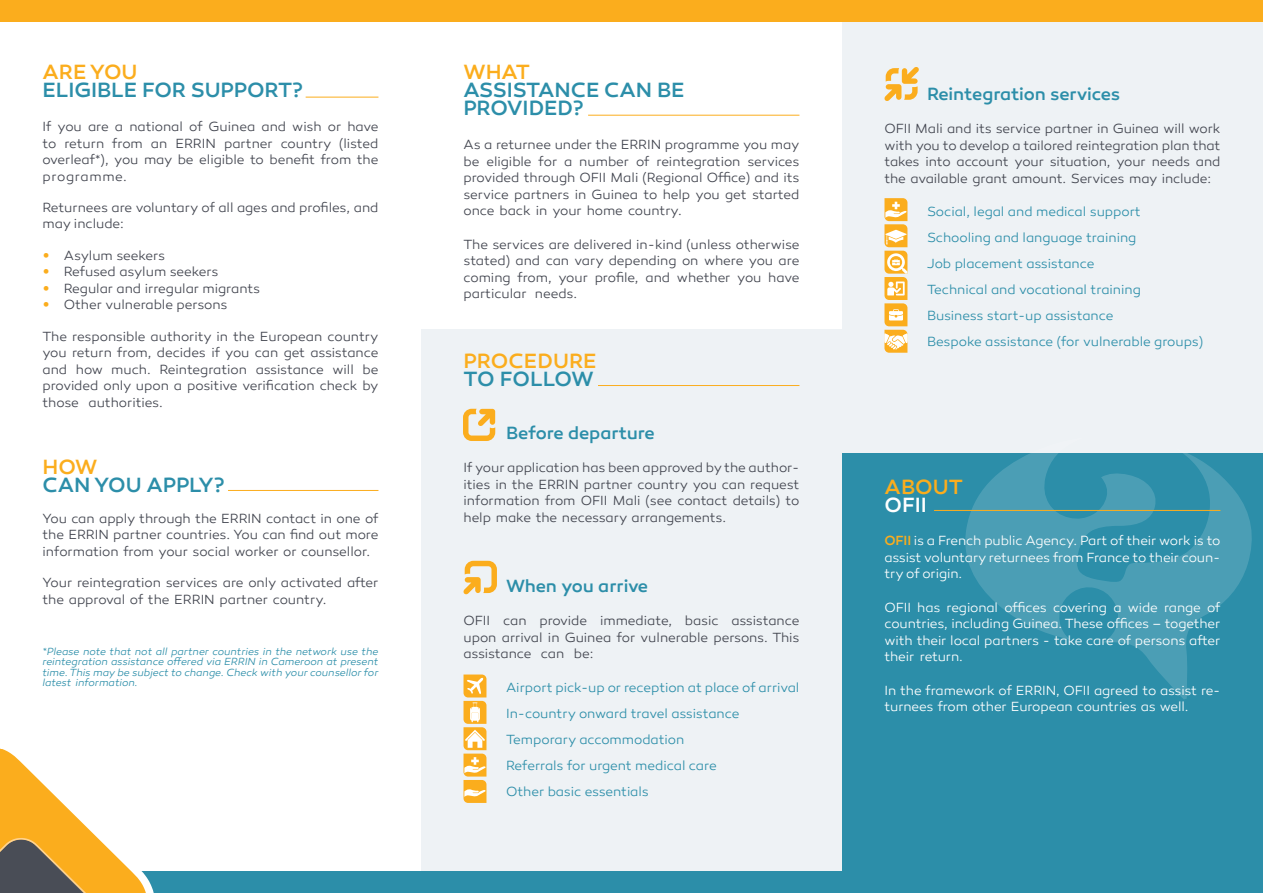
<style>
.page{position:relative;width:1263px;height:893px;background:#fff}
.page>*{position:absolute;margin:0;border:0;box-sizing:border-box;transform-origin:0 0}
.t1{font:500 21px/18px "Canaro";letter-spacing:-.01em;color:#2c8ea9}
.t2{font:500 21px "Canaro";color:#fbad1d}
.t3{font:500 21px "Canaro";color:#fff}
.t4{font:500 18px "Canaro";letter-spacing:-.005em;color:#2c8ea9}
.t5{font:300 13.5px/16.5px "Canaro W00";letter-spacing:-.005em;color:#42454f;text-align:justify}
.t6{font:300 13.5px/16.5px "Canaro W00";letter-spacing:-.01em;color:#fff;text-align:justify}
.t7{font:300 13.5px/26.1px "Canaro W00";letter-spacing:-.005em;color:#2c8ea9}
.t8{font:10.5px/10.5px "Canaro Light Italic DEMO";letter-spacing:-.005em;color:#2c8ea9;text-align:justify}
.s1{font-family:"Calibri";font-weight:400;font-size:15px;color:#fbad1d}
.s2{font-family:"Canaro";font-weight:500;color:#fbad1d}
</style>
<div class="page">
<div style="left:842px;top:17px;width:421px;height:437px;background:#eef2f5"></div>
<div style="left:421px;top:330px;width:421px;height:542px;background:#eef2f5"></div>
<div style="left:0;top:0;width:1263px;height:21px;background:#fbad1d"></div>
<hr style="left:306px;top:97px;width:72px;height:1px;background:#fbad1d">
<hr style="left:588px;top:115px;width:211px;height:1px;background:#fbad1d">
<hr style="left:228px;top:490px;width:150px;height:1px;background:#fbad1d">
<svg style="left:463px;top:409px;width:32px;height:32px"></svg>
<svg style="left:463px;top:561px;width:34px;height:33px"></svg>
<svg style="left:463px;top:674px;width:23px;height:129px;background:#f9c86c"></svg>
<svg style="left:884px;top:67px;width:35px;height:34px"></svg>
<svg style="left:884px;top:198px;width:23px;height:155px;background:#facc77"></svg>
<div style="left:0;top:872px;width:1263px;height:21px;background:#2c8ea9"></div>
<hr style="left:598px;top:385px;width:201px;height:1px;background:#fbad1d">
<div style="left:842px;top:454px;width:421px;height:439px;background:#2c8ea9"></div>
<svg style="left:961px;top:453px;width:294px;height:246px"></svg>
<hr style="left:934px;top:510px;width:286px;height:1px;background:#fbad1d">
<svg style="left:0;top:748px;width:159px;height:145px"></svg>
<h1 class="t2" style="left:43px;top:60px;width:96px">ARE YOU</h1>
<h1 class="t1" style="left:43px;top:81px;width:262px">ELIGIBLE FOR SUPPORT?</h1>
<p class="t5" style="left:43px;top:118px;width:337px">If you are a national of Guinea and wish or have to return from an ERRIN partner country (listed overleaf*), you may be eligible to benefit from the programme.</p>
<p class="t5" style="left:43px;top:199px;width:337px">Returnees are voluntary of all ages and profiles, and may include:</p>
<p class="t5" style="left:43px;top:247px;width:124px"><span class="s1">•</span> Asylum seekers</p>
<p class="t5" style="left:43px;top:264px;width:177px"><span class="s1">•</span> Refused asylum seekers</p>
<p class="t5" style="left:43px;top:280px;width:219px"><span class="s1">•</span> Regular and irregular migrants</p>
<p class="t5" style="left:43px;top:297px;width:186px"><span class="s1">•</span> Other vulnerable persons</p>
<p class="t5" style="left:43px;top:328px;width:337px">The responsible authority in the European country you return from, decides if you can get assistance and how much. Reintegration assistance will be provided only upon a positive verification check by those authorities.</p>
<h1 class="t2" style="left:43px;top:454px;width:56px">HOW</h1>
<h1 class="t1" style="left:43px;top:475px;width:183px">CAN YOU APPLY?</h1>
<p class="t5" style="left:43px;top:510px;width:337px">You can apply through the ERRIN contact in one of the ERRIN partner countries. You can find out more information from your social worker or counsellor.</p>
<p class="t5" style="left:43px;top:575px;width:337px">Your reintegration services are only activated after the approval of the ERRIN partner country.</p>
<p class="t8" style="left:43px;top:647px;width:337px">*Please note that not all partner countries in the network use the reintegration assistance offered via ERRIN in Cameroon at present time. This may be subject to change. Check with your counsellor for latest information.</p>
<h1 class="t2" style="left:463px;top:60px;width:68px">WHAT</h1>
<h1 class="t1" style="left:463px;top:81px;width:223px">ASSISTANCE CAN BE<br>PROVIDED?</h1>
<p class="t5" style="left:463px;top:136px;width:337px">As a returnee under the ERRIN programme you may be eligible for a number of reintegration services provided through OFII Mali (Regional Office) and its service partners in Guinea to help you get started once back in your home country.</p>
<p class="t5" style="left:463px;top:236px;width:337px">The services are delivered in-kind (unless otherwise stated) and can vary depending on where you are coming from, your profile, and whether you have particular needs.</p>
<h1 class="t2" style="left:463px;top:348px;width:135px">PROCEDURE</h1>
<h1 class="t1" style="left:463px;top:369px;width:132px">TO FOLLOW</h1>
<h2 class="t4" style="left:506px;top:422px;width:150px">Before departure</h2>
<p class="t5" style="left:463px;top:459px;width:337px">If your application has been approved by the author&shy;ities in the ERRIN partner country you can request information from OFII Mali (see contact details) to help make the necessary arrangements.</p>
<h2 class="t4" style="left:506px;top:575px;width:144px">When you arrive</h2>
<p class="t5" style="left:463px;top:612px;width:337px">OFII can provide immediate, basic assistance upon arrival in Guinea for vulnerable persons. This assistance can be:</p>
<p class="t7" style="left:506px;top:674px;width:295px">Airport pick-up or reception at place of arrival In-country onward travel assistance Temporary accommodation<br>Referrals for urgent medical care<br>Other basic essentials</p>
<h2 class="t4" style="left:927px;top:83px;width:195px">Reintegration services</h2>
<p class="t5" style="left:884px;top:120px;width:337px">OFII Mali and its service partner in Guinea will work with you to develop a tailored reintegration plan that takes into account your situation, your needs and the available grant amount. Services may include:</p>
<p class="t7" style="left:927px;top:199px;width:278px">Social, legal and medical support Schooling and language training<br>Job placement assistance<br>Technical and vocational training<br>Business start-up assistance<br>Bespoke assistance (for vulnerable groups)</p>
<h1 class="t2" style="left:884px;top:474px;width:80px">ABOUT</h1>
<h1 class="t3" style="left:884px;top:492px;width:44px">OFII</h1>
<p class="t6" style="left:884px;top:533px;width:337px"><span class="s2">OFII</span> is a French public Agency. Part of their work is to assist voluntary returnees from France to their coun&shy;try of origin.</p>
<p class="t6" style="left:884px;top:599px;width:337px">OFII has regional offices covering a wide range of countries, including Guinea. These offices – together with their local partners - take care of persons after their return.</p>
<p class="t6" style="left:884px;top:682px;width:337px">In the framework of ERRIN, OFII agreed to assist re&shy;turnees from other European countries as well.</p>
</div>
